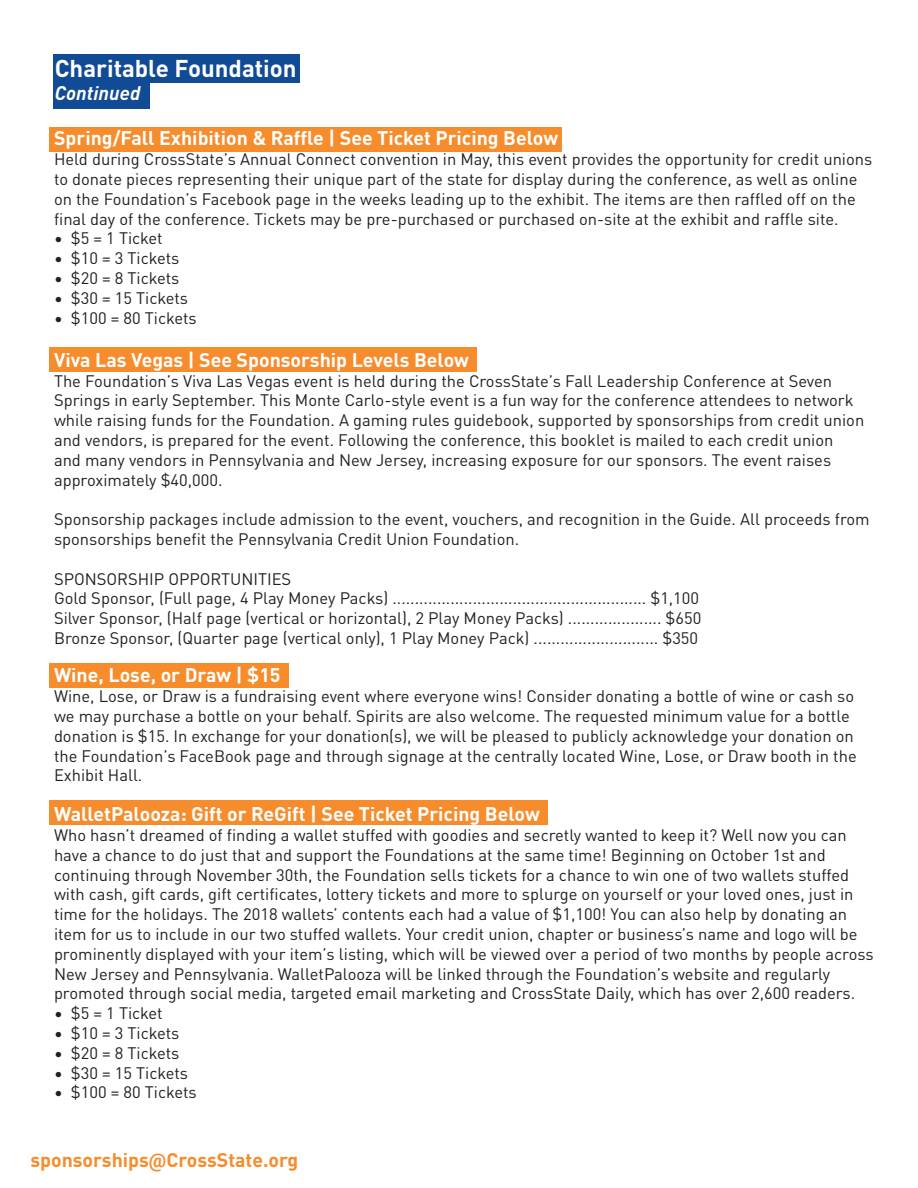
<style>
.page{position:relative;width:918px;height:1188px;background:#fff}
.page>*{position:absolute;margin:0;border:0;box-sizing:border-box;transform-origin:0 0}
.t1{font:700 24px "DINOT";color:#fff}
.t2{font:700 19.5px "DINOT";color:#fff}
.t3{font:700 19.5px "DINOT";color:#f68c2c}
.t4{font:italic 700 19.5px "DINOT";color:#fff}
.t5{font:16.5px/19.8px "DINOT";color:#231f20}
.s1{font-family:"Roboto"}
</style>
<div class="page">
<div style="left:50px;top:127px;width:512px;height:25px;background:#f68c2c"></div>
<div style="left:50px;top:347px;width:427px;height:25px;background:#f68c2c"></div>
<div style="left:50px;top:663px;width:239px;height:25px;background:#f68c2c"></div>
<div style="left:50px;top:800px;width:498px;height:25px;background:#f68c2c"></div>
<div style="left:53px;top:54px;width:247px;height:28px;background:#124b95"></div>
<div style="left:53px;top:81px;width:97px;height:28px;background:#124b95"></div>
<p class="t1" style="left:55px;top:49px;width:243px">Charitable Foundation</p>
<p class="t4" style="left:55px;top:78px;width:87px">Continued</p>
<p class="t2" style="left:54px;top:123px;width:506px">Spring/Fall Exhibition &amp; Raffle | See Ticket Pricing Below</p>
<p class="t5" style="left:54px;top:148px;width:820px">Held during CrossState’s Annual Connect convention in May, this event provides the opportunity for credit unions to donate pieces representing their unique part of the state for display during the conference, as well as online on the Foundation’s Facebook page in the weeks leading up to the exhibit. The items are then raffled off on the final day of the conference. Tickets may be pre-purchased or purchased on-site at the exhibit and raffle site.</p>
<p class="t5" style="left:54px;top:227px;width:110px">• $5 = 1 Ticket</p>
<p class="t5" style="left:54px;top:247px;width:127px">• $10 = 3 Tickets</p>
<p class="t5" style="left:54px;top:267px;width:127px">• $20 = 8 Tickets</p>
<p class="t5" style="left:54px;top:286px;width:136px">• $30 = 15 Tickets</p>
<p class="t5" style="left:54px;top:306px;width:144px">• $100 = 80 Tickets</p>
<p class="t2" style="left:54px;top:344px;width:417px">Viva Las Vegas | See Sponsorship Levels Below</p>
<p class="t5" style="left:54px;top:369px;width:812px">The Foundation’s Viva Las Vegas event is held during the CrossState’s Fall Leadership Conference at Seven Springs in early September. This Monte Carlo-style event is a fun way for the conference attendees to network while raising funds for the Foundation. A gaming rules guidebook, supported by sponsorships from credit union and vendors, is prepared for the event. Following the conference, this booklet is mailed to each credit union and many vendors in Pennsylvania and New Jersey, increasing exposure for our sponsors. The event raises approximately $40,000.</p>
<p class="t5" style="left:54px;top:508px;width:817px">Sponsorship packages include admission to the event, vouchers, and recognition in the Guide. All proceeds from sponsorships benefit the Pennsylvania Credit Union Foundation.</p>
<p class="t5" style="left:54px;top:567px;width:239px">SPONSORSHIP OPPORTUNITIES</p>
<p class="t5" style="left:54px;top:587px;width:647px">Gold Sponsor, (Full page, 4 Play Money Packs) ......................................................... $1,100</p>
<p class="t5" style="left:54px;top:607px;width:649px">Silver Sponsor, (Half page (vertical or horizontal), 2 Play Money Packs) ..................... $650</p>
<p class="t5" style="left:54px;top:627px;width:646px">Bronze Sponsor, (Quarter page (vertical only), 1 Play Money Pack) ............................ $350</p>
<p class="t2" style="left:54px;top:660px;width:228px">Wine, Lose, or Draw | $15</p>
<p class="t5" style="left:54px;top:685px;width:804px">Wine, Lose, or Draw is a fundraising event where everyone wins! Consider donating a bottle of wine or cash so we may purchase a bottle on your behalf. Spirits are also welcome. The requested minimum value for a bottle donation is $15. In exchange for your donation(s), we will be pleased to publicly acknowledge your donation on the Foundation’s FaceBook page and through signage at the centrally located Wine, Lose, or Draw booth in the Exhibit Hall.</p>
<p class="t2" style="left:54px;top:799px;width:487px">WalletPalooza: Gift or ReGift | See Ticket Pricing Below</p>
<p class="t5" style="left:54px;top:824px;width:821px">Who hasn’t dreamed of finding a wallet stuffed with goodies and secretly wanted to keep it? Well now you can have a chance to do just that and support the Foundations at the same time! Beginning on October 1st and continuing through November 30th, the Foundation sells tickets for a chance to win one of two wallets stuffed with cash, gift cards, gift certificates, lottery tickets and more to splurge on yourself or your loved ones, just in time for the holidays. The 2018 wallets’ contents each had a value of $1,100! You can also help by donating an item for us to include in our two stuffed wallets. Your credit union, chapter or business’s name and logo will be prominently displayed with your item’s listing, which will be viewed over a period of two months by people across New Jersey and Pennsylvania. WalletPalooza will be linked through the Foundation’s website and regularly promoted through social media, targeted email marketing and CrossState Daily, which has over 2,600 readers.</p>
<p class="t5" style="left:54px;top:1002px;width:110px">• $5 = 1 Ticket</p>
<p class="t5" style="left:54px;top:1022px;width:127px">• $10 = 3 Tickets</p>
<p class="t5" style="left:54px;top:1042px;width:127px">• $20 = 8 Tickets</p>
<p class="t5" style="left:54px;top:1061px;width:136px">• $30 = 15 Tickets</p>
<p class="t5" style="left:54px;top:1081px;width:144px">• $100 = 80 Tickets</p>
<p class="t3" style="left:30px;top:1145px;width:269px">sponsorships<span class="s1">@</span>CrossState.org</p>
</div>
